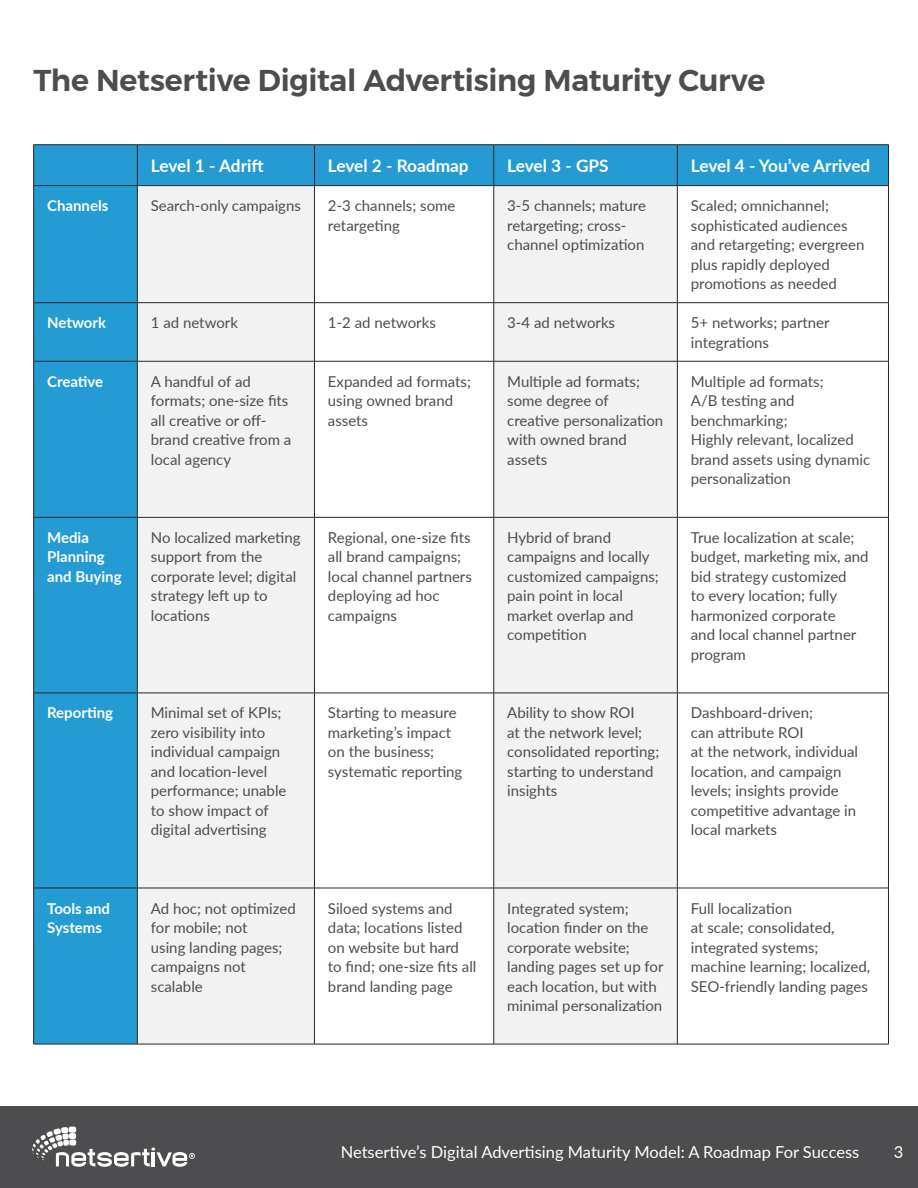
<style>
.page{position:relative;width:918px;height:1188px;background:#fff}
.page>*{position:absolute;margin:0;border:0;box-sizing:border-box;transform-origin:0 0}
.t1{font:600 30px "Montserrat";letter-spacing:-.01em;color:#4d4d4f}
.t2{font:700 17.25px "Lato";color:#fff}
.t3{font:16.5px "Lato";color:#fff}
.t4{font:15px/19.5px "Lato";color:#4d4d4f}
.t5{font:700 15px/19.5px "Lato";color:#fff}
.s1{color:#249cd3}
</style>
<div class="page">
<div style="left:0;top:1107px;width:918px;height:81px;background:#4d4d4f"></div>
<svg style="left:32px;top:1127px;width:163px;height:40px"></svg>
<div style="left:34px;top:145px;width:854px;height:40px;background:#269bd3"></div>
<div style="left:34px;top:186px;width:103px;height:858px;background:#249cd3"></div>
<div style="left:138px;top:186px;width:176px;height:858px;background:#f3f2f2"></div>
<svg style="left:315px;top:186px;width:573px;height:116px"></svg>
<svg style="left:315px;top:303px;width:573px;height:741px"></svg>
<hr style="left:33px;top:144px;width:104px;height:1px;background:#262626">
<hr style="left:33px;top:145px;width:1px;height:40px;background:#262626">
<hr style="left:137px;top:144px;width:177px;height:1px;background:#262626">
<hr style="left:137px;top:145px;width:1px;height:40px;background:#262626">
<hr style="left:314px;top:144px;width:180px;height:1px;background:#262626">
<hr style="left:314px;top:145px;width:1px;height:40px;background:#262626">
<hr style="left:494px;top:144px;width:183px;height:1px;background:#262626">
<hr style="left:493px;top:145px;width:1px;height:40px;background:#262626">
<hr style="left:677px;top:144px;width:212px;height:1px;background:#262626">
<hr style="left:677px;top:145px;width:1px;height:40px;background:#262626">
<hr style="left:888px;top:145px;width:1px;height:40px;background:#262626">
<hr style="left:33px;top:185px;width:104px;height:1px;background:#262626">
<hr style="left:33px;top:186px;width:1px;height:117px;background:#262626">
<hr style="left:137px;top:185px;width:177px;height:1px;background:#262626">
<hr style="left:137px;top:186px;width:1px;height:117px;background:#262626">
<hr style="left:314px;top:185px;width:180px;height:1px;background:#262626">
<hr style="left:314px;top:186px;width:1px;height:117px;background:#262626">
<hr style="left:494px;top:185px;width:183px;height:1px;background:#262626">
<hr style="left:493px;top:186px;width:1px;height:117px;background:#262626">
<hr style="left:677px;top:185px;width:212px;height:1px;background:#262626">
<hr style="left:677px;top:186px;width:1px;height:117px;background:#262626">
<hr style="left:888px;top:186px;width:1px;height:117px;background:#262626">
<hr style="left:33px;top:302px;width:104px;height:1px;background:#262626">
<hr style="left:33px;top:303px;width:1px;height:58px;background:#262626">
<hr style="left:137px;top:302px;width:177px;height:1px;background:#262626">
<hr style="left:137px;top:303px;width:1px;height:58px;background:#262626">
<hr style="left:314px;top:302px;width:180px;height:1px;background:#262626">
<hr style="left:314px;top:303px;width:1px;height:58px;background:#262626">
<hr style="left:494px;top:302px;width:183px;height:1px;background:#262626">
<hr style="left:493px;top:303px;width:1px;height:58px;background:#262626">
<hr style="left:677px;top:302px;width:212px;height:1px;background:#262626">
<hr style="left:677px;top:303px;width:1px;height:58px;background:#262626">
<hr style="left:888px;top:303px;width:1px;height:58px;background:#262626">
<hr style="left:33px;top:361px;width:104px;height:1px;background:#262626">
<hr style="left:33px;top:361px;width:1px;height:156px;background:#262626">
<hr style="left:137px;top:361px;width:177px;height:1px;background:#262626">
<hr style="left:137px;top:361px;width:1px;height:156px;background:#262626">
<hr style="left:314px;top:361px;width:180px;height:1px;background:#262626">
<hr style="left:314px;top:361px;width:1px;height:156px;background:#262626">
<hr style="left:494px;top:361px;width:183px;height:1px;background:#262626">
<hr style="left:493px;top:361px;width:1px;height:156px;background:#262626">
<hr style="left:677px;top:361px;width:212px;height:1px;background:#262626">
<hr style="left:677px;top:361px;width:1px;height:156px;background:#262626">
<hr style="left:888px;top:361px;width:1px;height:156px;background:#262626">
<hr style="left:33px;top:517px;width:104px;height:1px;background:#262626">
<hr style="left:33px;top:518px;width:1px;height:175px;background:#262626">
<hr style="left:137px;top:517px;width:177px;height:1px;background:#262626">
<hr style="left:137px;top:518px;width:1px;height:175px;background:#262626">
<hr style="left:314px;top:517px;width:180px;height:1px;background:#262626">
<hr style="left:314px;top:518px;width:1px;height:175px;background:#262626">
<hr style="left:494px;top:517px;width:183px;height:1px;background:#262626">
<hr style="left:493px;top:518px;width:1px;height:175px;background:#262626">
<hr style="left:677px;top:517px;width:212px;height:1px;background:#262626">
<hr style="left:677px;top:518px;width:1px;height:175px;background:#262626">
<hr style="left:888px;top:518px;width:1px;height:175px;background:#262626">
<hr style="left:33px;top:693px;width:104px;height:1px;background:#262626">
<hr style="left:33px;top:693px;width:1px;height:195px;background:#262626">
<hr style="left:137px;top:693px;width:177px;height:1px;background:#262626">
<hr style="left:137px;top:693px;width:1px;height:195px;background:#262626">
<hr style="left:314px;top:693px;width:180px;height:1px;background:#262626">
<hr style="left:314px;top:693px;width:1px;height:195px;background:#262626">
<hr style="left:494px;top:693px;width:183px;height:1px;background:#262626">
<hr style="left:493px;top:693px;width:1px;height:195px;background:#262626">
<hr style="left:677px;top:693px;width:212px;height:1px;background:#262626">
<hr style="left:677px;top:693px;width:1px;height:195px;background:#262626">
<hr style="left:888px;top:693px;width:1px;height:195px;background:#262626">
<hr style="left:33px;top:888px;width:104px;height:1px;background:#262626">
<hr style="left:33px;top:888px;width:1px;height:156px;background:#262626">
<hr style="left:137px;top:888px;width:177px;height:1px;background:#262626">
<hr style="left:137px;top:888px;width:1px;height:156px;background:#262626">
<hr style="left:314px;top:888px;width:180px;height:1px;background:#262626">
<hr style="left:314px;top:888px;width:1px;height:156px;background:#262626">
<hr style="left:494px;top:888px;width:183px;height:1px;background:#262626">
<hr style="left:493px;top:888px;width:1px;height:156px;background:#262626">
<hr style="left:677px;top:888px;width:212px;height:1px;background:#262626">
<hr style="left:677px;top:888px;width:1px;height:156px;background:#262626">
<hr style="left:888px;top:888px;width:1px;height:156px;background:#262626">
<hr style="left:33px;top:1044px;width:104px;height:1px;background:#262626">
<hr style="left:137px;top:1044px;width:177px;height:1px;background:#262626">
<hr style="left:314px;top:1044px;width:180px;height:1px;background:#262626">
<hr style="left:494px;top:1044px;width:183px;height:1px;background:#262626">
<hr style="left:677px;top:1044px;width:212px;height:1px;background:#262626">
<h1 class="t1" style="left:33px;top:56px;width:733px">The Netsertive Digital Advertising Maturity Curve</h1>
<p class="t2" style="left:151px;top:153px;width:114px">Level 1 - Adrift</p>
<p class="t2" style="left:328px;top:153px;width:142px">Level 2 - Roadmap</p>
<p class="t2" style="left:507px;top:153px;width:103px">Level 3 - GPS</p>
<p class="t2" style="left:691px;top:153px;width:181px">Level 4 - You’ve Arrived</p>
<p class="t5" style="left:47px;top:195px;width:63px">Channels</p>
<p class="t4" style="left:151px;top:195px;width:152px">Search-only campaigns</p>
<p class="t4" style="left:328px;top:195px;width:129px">2-3 channels; some retargeting</p>
<p class="t4" style="left:507px;top:195px;width:140px">3-5 channels; mature retargeting; cross&shy;channel optimization</p>
<p class="t4" style="left:691px;top:195px;width:175px">Scaled; omnichannel; sophisticated audiences and retargeting; evergreen plus rapidly deployed promotions as needed</p>
<p class="t5" style="left:47px;top:312px;width:67px">Network<span class="s1">s</span></p>
<p class="t4" style="left:151px;top:312px;width:89px">1 ad network</p>
<p class="t4" style="left:328px;top:312px;width:109px">1-2 ad networks</p>
<p class="t4" style="left:507px;top:312px;width:109px">3-4 ad networks</p>
<p class="t4" style="left:691px;top:312px;width:140px">5+ networks; partner integrations</p>
<p class="t5" style="left:47px;top:371px;width:58px">Creative</p>
<p class="t4" style="left:151px;top:371px;width:142px">A handful of ad formats; one-size fits all creative or off&shy;brand creative from a local agency</p>
<p class="t4" style="left:328px;top:371px;width:145px">Expanded ad formats; using owned brand assets</p>
<p class="t4" style="left:507px;top:371px;width:158px">Multiple ad formats; some degree of creative personalization with owned brand assets</p>
<p class="t4" style="left:691px;top:371px;width:181px">Multiple ad formats;<br>A/B testing and benchmarking;<br>Highly relevant, localized brand assets using dynamic personalization</p>
<p class="t5" style="left:47px;top:527px;width:76px">Media<br>Planning and Buying</p>
<p class="t4" style="left:151px;top:527px;width:151px">No localized marketing support from the corporate level; digital strategy left up to locations</p>
<p class="t4" style="left:328px;top:527px;width:145px">Regional, one-size fits all brand campaigns; local channel partners deploying ad hoc campaigns</p>
<p class="t4" style="left:507px;top:527px;width:153px">Hybrid of brand campaigns and locally customized campaigns; pain point in local market overlap and competition</p>
<p class="t4" style="left:691px;top:527px;width:179px">True localization at scale; budget, marketing mix, and bid strategy customized<br>to every location; fully harmonized corporate<br>and local channel partner program</p>
<p class="t5" style="left:47px;top:703px;width:67px">Reporting</p>
<p class="t4" style="left:151px;top:703px;width:137px">Minimal set of KPIs; zero visibility into individual campaign and location-level performance; unable to show impact of digital advertising</p>
<p class="t4" style="left:328px;top:703px;width:136px">Starting to measure marketing’s impact on the business; systematic reporting</p>
<p class="t4" style="left:507px;top:703px;width:154px">Ability to show ROI<br>at the network level; consolidated reporting; starting to understand insights</p>
<p class="t4" style="left:691px;top:703px;width:169px">Dashboard-driven;<br>can attribute ROI<br>at the network, individual location, and campaign levels; insights provide competitive advantage in local markets</p>
<p class="t5" style="left:47px;top:898px;width:64px">Tools and<br>Systems</p>
<p class="t4" style="left:151px;top:898px;width:146px">Ad hoc; not optimized for mobile; not<br>using landing pages; campaigns not scalable</p>
<p class="t4" style="left:328px;top:898px;width:150px">Siloed systems and data; locations listed on website but hard to find; one-size fits all brand landing page</p>
<p class="t4" style="left:507px;top:898px;width:158px">Integrated system; location finder on the corporate website; landing pages set up for each location, but with minimal personalization</p>
<p class="t4" style="left:691px;top:898px;width:181px">Full localization<br>at scale; consolidated, integrated systems; machine learning; localized,<br>SEO-friendly landing pages</p>
<p class="t3" style="left:341px;top:1141px;width:520px">Netsertive’s Digital Advertising Maturity Model: A Roadmap For Success</p>
<p class="t3" style="left:894px;top:1141px;width:11px">3</p>
</div>
